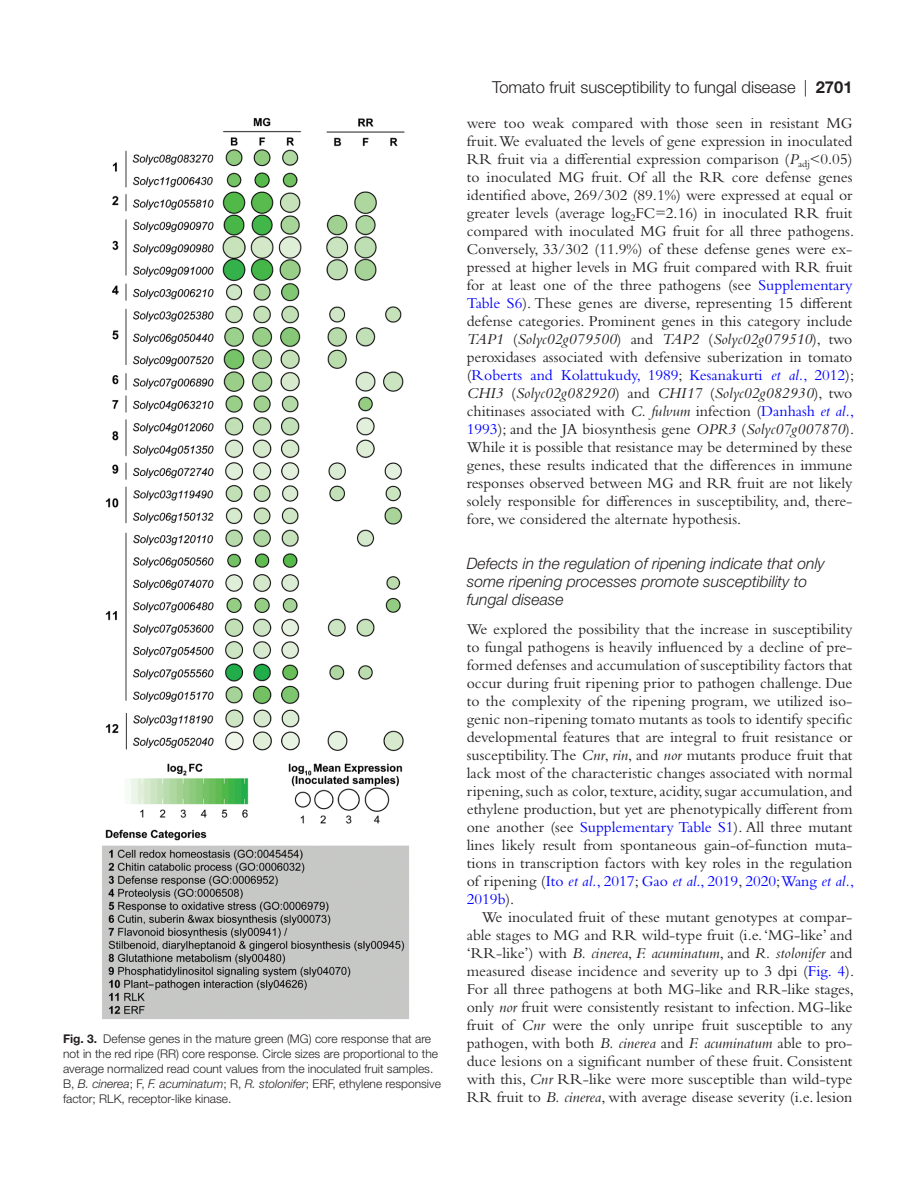
<style>
.page{position:relative;width:919px;height:1187px;background:#fff}
.page>*{position:absolute;margin:0;border:0;box-sizing:border-box;transform-origin:0 0}
.t1{font:300 16.5px "Helvetica Neue LT Std";color:#231f20}
.t2{font:15.75px/18px "Bembo Std";color:#231f20;text-align:justify}
.t3{font:italic 300 15.75px/18px "Helvetica Neue LT Std";color:#231f20}
.t4{font:300 12px/15px "Helvetica Neue LT Std";color:#231f20}
.s1{font-weight:700}
.s2{font-style:italic}
.s3{color:#00f}
.s4{font-style:italic;color:#00f}
</style>
<div class="page">
<img style="left:102px;top:118px;width:307px;height:901px">
<p class="t4" style="left:63px;top:1031px;width:379px"><span class="s1">Fig. 3.</span> Defense genes in the mature green (MG) core response that are not in the red ripe (RR) core response. Circle sizes are proportional to the average normalized read count values from the inoculated fruit samples.<br>B, <span class="s2">B. cinerea</span>; F, <span class="s2">F. acuminatum</span>; R, <span class="s2">R. stolonifer</span>; ERF, ethylene responsive factor; RLK, receptor-like kinase.</p>
<p class="t1" style="left:492px;top:77px;width:362px">Tomato fruit susceptibility to fungal disease | <span class="s1">2701</span></p>
<p class="t2" style="left:466px;top:113px;width:389px">were too weak compared with those seen in resistant MG fruit. We evaluated the levels of gene expression in inoculated RR fruit via a differential expression comparison (<span class="s2">P</span><sub>adj</sub>&lt;0.05) to inoculated MG fruit. Of all the RR core defense genes identified above, 269/302 (89.1%) were expressed at equal or greater levels (average log<sub>2</sub>FC=2.16) in inoculated RR fruit compared with inoculated MG fruit for all three pathogens.<br>Conversely, 33/302 (11.9%) of these defense genes were ex&shy;pressed at higher levels in MG fruit compared with RR fruit for at least one of the three pathogens (see <span class="s3">Supplementary Table S6</span>). These genes are diverse, representing 15 different defense categories. Prominent genes in this category include <span class="s2">TAP1</span> (<span class="s2">Solyc02g079500</span>) and <span class="s2">TAP2</span> (<span class="s2">Solyc02g079510</span>), two peroxidases associated with defensive suberization in tomato (<span class="s3">Roberts and Kolattukudy, 1989</span>; <span class="s3">Kesanakurti</span> <span class="s4">et al.</span><span class="s3">, 2012</span>); <span class="s2">CHI3</span> (<span class="s2">Solyc02g082920</span>) and <span class="s2">CHI17</span> (<span class="s2">Solyc02g082930</span>), two chitinases associated with <span class="s2">C. fulvum</span> infection (<span class="s3">Danhash</span> <span class="s4">et al.</span><span class="s3">, 1993</span>); and the JA biosynthesis gene <span class="s2">OPR3</span> (<span class="s2">Solyc07g007870</span>).<br>While it is possible that resistance may be determined by these genes, these results indicated that the differences in immune responses observed between MG and RR fruit are not likely solely responsible for differences in susceptibility, and, there&shy;fore, we considered the alternate hypothesis.</p>
<p class="t3" style="left:466px;top:554px;width:359px">Defects in the regulation of ripening indicate that only some ripening processes promote susceptibility to fungal disease</p>
<p class="t2" style="left:466px;top:619px;width:389px">We explored the possibility that the increase in susceptibility to fungal pathogens is heavily influenced by a decline of pre&shy;formed defenses and accumulation of susceptibility factors that occur during fruit ripening prior to pathogen challenge. Due to the complexity of the ripening program, we utilized iso&shy;genic non-ripening tomato mutants as tools to identify specific developmental features that are integral to fruit resistance or susceptibility. The <span class="s2">Cnr</span>, <span class="s2">rin</span>, and <span class="s2">nor</span> mutants produce fruit that lack most of the characteristic changes associated with normal ripening, such as color, texture, acidity, sugar accumulation, and ethylene production, but yet are phenotypically different from one another (see <span class="s3">Supplementary Table S1</span>). All three mutant lines likely result from spontaneous gain-of-function muta&shy;tions in transcription factors with key roles in the regulation of ripening (<span class="s3">Ito</span> <span class="s4">et al.</span><span class="s3">, 2017</span>; <span class="s3">Gao</span> <span class="s4">et al</span><span class="s3">., 2019</span>, <span class="s3">2020</span>;<span class="s3">Wang</span> <span class="s4">et al.</span><span class="s3">, 2019b</span>).</p>
<p class="t2" style="left:466px;top:907px;width:389px;text-indent:15px">We inoculated fruit of these mutant genotypes at compar&shy;able stages to MG and RR wild-type fruit (i.e. ‘MG-like’ and ‘RR-like’) with <span class="s2">B. cinerea</span>, <span class="s2">F. acuminatum</span>, and <span class="s2">R. stolonifer</span> and measured disease incidence and severity up to 3 dpi (<span class="s3">Fig. 4</span>).<br>For all three pathogens at both MG-like and RR-like stages, only <span class="s2">nor</span> fruit were consistently resistant to infection. MG-like fruit of <span class="s2">Cnr</span> were the only unripe fruit susceptible to any pathogen, with both <span class="s2">B. cinerea</span> and <span class="s2">F. acuminatum</span> able to pro&shy;duce lesions on a significant number of these fruit. Consistent with this, <span class="s2">Cnr</span> RR-like were more susceptible than wild-type RR fruit to <span class="s2">B. cinerea</span>, with average disease severity (i.e. lesion</p>
</div>
